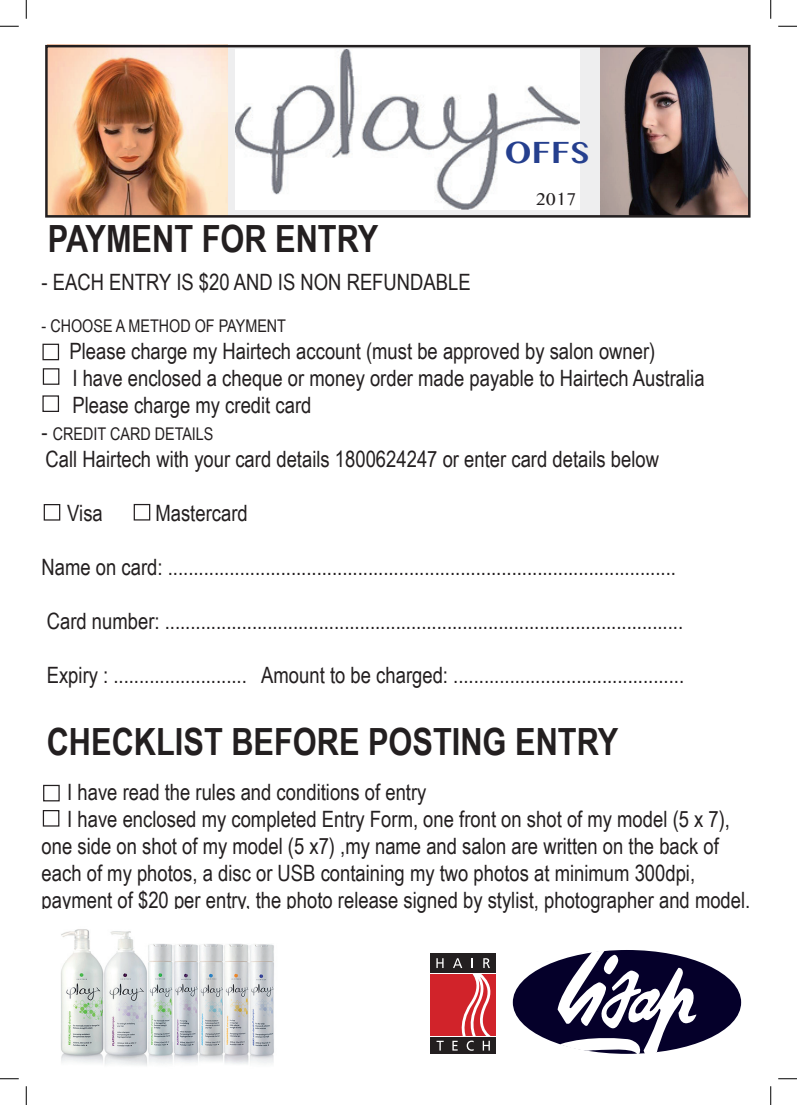
<style>
.page{position:relative;width:797px;height:1105px;background:#fff}
.page>*{position:absolute;margin:0;border:0;box-sizing:border-box;transform-origin:0 0}
.t1{font:700 37.5px "Arial Narrow";color:#231f20}
.t2{font:700 30px "Oriya MN";color:#253f8e}
.t3{font:22.5px/27px "Arial Narrow";color:#231f20}
.t4{font:17.5px "Arial Narrow";color:#231f20}
.t5{font:17.5px "Oriya MN";color:#231f20}
.s1{font-size:22.5px}
</style>
<div class="page">
<div style="left:134px;top:504px;width:16px;height:16px;border:1px solid #231f20"></div>
<div style="left:42px;top:344px;width:17px;height:16px;border:1px solid #231f20"></div>
<div style="left:43px;top:368px;width:16px;height:17px;border:1px solid #231f20"></div>
<div style="left:42px;top:395px;width:17px;height:17px;border:1px solid #231f20"></div>
<div style="left:43px;top:810px;width:16px;height:17px;border:1px solid #231f20"></div>
<div style="left:43px;top:785px;width:17px;height:16px;border:1px solid #231f20"></div>
<div style="left:44px;top:504px;width:16px;height:17px;border:1px solid #231f20"></div>
<img style="left:61px;top:929px;width:213px;height:137px">
<div style="left:513px;top:950px;width:228px;height:104px;background:#05002a;border-radius:50%"></div>
<svg style="left:557px;top:951px;width:139px;height:103px"></svg>
<div style="left:216px;top:46px;width:529px;height:170px;background:#eeeeef"></div>
<img style="left:600px;top:48px;width:147px;height:167px">
<img style="left:48px;top:48px;width:180px;height:167px">
<img style="left:236px;top:50px;width:343px;height:160px">
<div style="left:45px;top:45px;width:705px;height:173px;border:2px solid #231f20"></div>
<div style="left:431px;top:974px;width:65px;height:62px;background:#d1232a"></div>
<div style="left:431px;top:953px;width:65px;height:19px;background:#231f20"></div>
<div style="left:431px;top:1037px;width:65px;height:17px;background:#231f20"></div>
<svg style="left:436px;top:1041px;width:7px;height:9px"></svg>
<svg style="left:452px;top:974px;width:39px;height:77px"></svg>
<svg style="left:436px;top:958px;width:7px;height:10px"></svg>
<svg style="left:453px;top:958px;width:9px;height:10px"></svg>
<svg style="left:471px;top:958px;width:2px;height:10px"></svg>
<svg style="left:483px;top:958px;width:7px;height:10px"></svg>
<svg style="left:0;top:25px;width:19px;height:2px"></svg>
<svg style="left:778px;top:25px;width:19px;height:2px"></svg>
<svg style="left:0;top:1078px;width:19px;height:1px"></svg>
<svg style="left:778px;top:1078px;width:19px;height:1px"></svg>
<svg style="left:25px;top:0;width:2px;height:19px"></svg>
<svg style="left:25px;top:1086px;width:2px;height:19px"></svg>
<svg style="left:770px;top:0;width:1px;height:19px"></svg>
<svg style="left:770px;top:1086px;width:1px;height:19px"></svg>
<h1 class="t1" style="left:48px;top:210px;width:332px">PAYMENT FOR ENTRY</h1>
<h2 class="t2" style="left:505px;top:135px;width:86px">OFFS</h2>
<p class="t5" style="left:535px;top:189px;width:42px">2017</p>
<p class="t3" style="left:42px;top:267px;width:430px">- EACH ENTRY IS $20 AND IS NON REFUNDABLE</p>
<p class="t4" style="left:42px;top:312px;width:246px">- CHOOSE A METHOD OF PAYMENT</p>
<p class="t3" style="left:70px;top:336px;width:636px">Please charge my Hairtech account (must be approved by salon owner)<br>I have enclosed a cheque or money order made payable to Hairtech Australia<br>Please charge my credit card</p>
<p class="t4" style="left:42px;top:420px;width:173px"><span class="s1">-</span> CREDIT CARD DETAILS</p>
<p class="t3" style="left:46px;top:444px;width:615px">Call Hairtech with your card details 1800624247 or enter card details below</p>
<p class="t3" style="left:67px;top:498px;width:37px">Visa</p>
<p class="t3" style="left:155px;top:498px;width:94px">Mastercard</p>
<p class="t3" style="left:42px;top:552px;width:636px">Name on card: ...................................................................................................</p>
<p class="t3" style="left:47px;top:606px;width:638px">Card number: .....................................................................................................</p>
<p class="t3" style="left:47px;top:660px;width:639px">Expiry : .......................... Amount to be charged: .............................................</p>
<h1 class="t1" style="left:47px;top:713px;width:573px">CHECKLIST BEFORE POSTING ENTRY</h1>
<p class="t3" style="left:67px;top:777px;width:360px">I have read the rules and conditions of entry</p>
<p class="t3" style="left:67px;top:804px;width:664px">I have enclosed my completed Entry Form, one front on shot of my model (5 x 7),</p>
<p class="t3" style="left:42px;top:831px;width:678px">one side on shot of my model (5 x7) ,my name and salon are written on the back of</p>
<p class="t3" style="left:42px;top:858px;width:655px">each of my photos, a disc or USB containing my two photos at minimum 300dpi,</p>
<p class="t3" style="left:42px;top:885px;width:710px">payment of $20 per entry, the photo release signed by stylist, photographer and model.</p>
</div>
